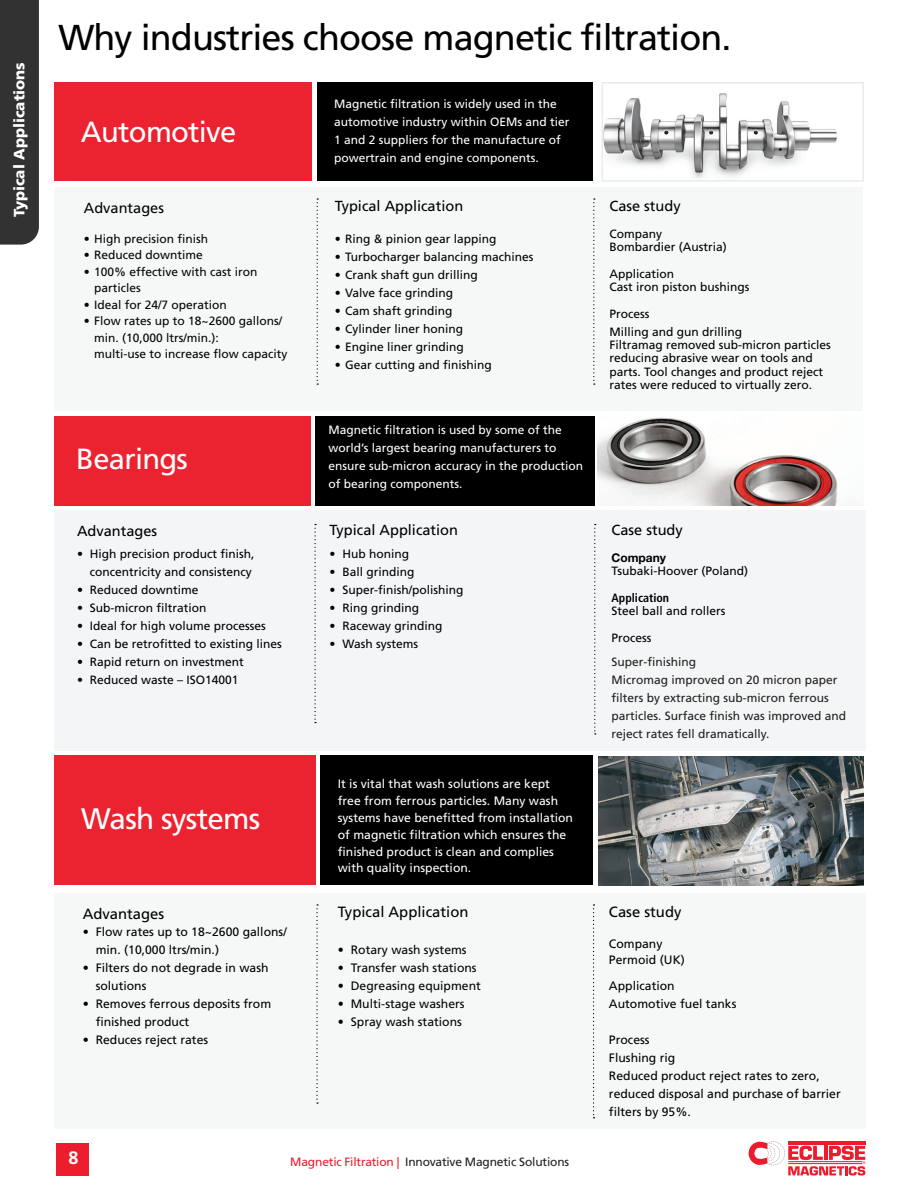
<style>
.page{position:relative;width:918px;height:1188px;background:#fff}
.page>*{position:absolute;margin:0;border:0;box-sizing:border-box;transform-origin:0 0}
.t1{font:36px "Frutiger";letter-spacing:-.025em;color:#000001}
.t2{font:29.7px "Frutiger";letter-spacing:-.025em;color:#fff}
.t3{font:29.1px "Frutiger";letter-spacing:-.025em;color:#fff}
.t4{font:700 18px "Frutiger";color:#fff}
.t5{font:900 15px "Frutiger";color:#fff}
.t6{font:14.85px "Frutiger";color:#000002}
.t7{font:14.55px "Frutiger";color:#000002}
.t8{font:14.55px "Frutiger";color:#000001}
.t9{font:14.55px "Frutiger";color:#040503}
.t10{font:12.15px/16.8px "Frutiger";color:#fff}
.t11{font:12.15px/18px "Frutiger";color:#000002}
.t12{font:12.15px/18px "Frutiger";color:#000001}
.t13{font:12.15px "Frutiger";color:#040503}
.t14{font:12px/13.4px "Frutiger";color:#000001}
.t15{font:12px/18px "Frutiger";color:#000002;text-align:right}
.t16{font:12px/18px "Frutiger";color:#fff}
.t17{font:12px/18px "Frutiger";color:#231f20}
.t18{font:12px/16.5px "Frutiger";color:#040503}
.t19{font:700 condensed 12px "Frutiger";color:#000002}
.t20{font:700 12px "Helvetica Neue";color:#000002}
.s1{color:#ee1b2c}
</style>
<div class="page">
<svg style="left:749px;top:1142px;width:116px;height:34px"></svg>
<div style="left:56px;top:1143px;width:33px;height:33px;background:#ee1d2d"></div>
<div style="left:54px;top:416px;width:256px;height:89px;background:#eb2230"></div>
<div style="left:316px;top:416px;width:279px;height:89px;background:#000001"></div>
<div style="left:54px;top:511px;width:811px;height:240px;background:#f4f5f6"></div>
<svg style="left:314px;top:524px;width:2px;height:199px"></svg>
<svg style="left:594px;top:524px;width:2px;height:211px"></svg>
<img style="left:598px;top:417px;width:261px;height:88px">
<div style="left:54px;top:755px;width:261px;height:130px;background:#eb2230"></div>
<div style="left:320px;top:755px;width:273px;height:130px;background:#000001"></div>
<div style="left:54px;top:893px;width:811px;height:236px;background:#f6f8f8"></div>
<svg style="left:316px;top:904px;width:2px;height:200px"></svg>
<svg style="left:593px;top:904px;width:2px;height:214px"></svg>
<img style="left:598px;top:756px;width:266px;height:130px">
<div style="left:0;top:0;width:39px;height:245px;background:#313231"></div>
<div style="left:54px;top:83px;width:257px;height:98px;background:#eb2230"></div>
<div style="left:317px;top:83px;width:275px;height:98px;background:#000001"></div>
<div style="left:55px;top:187px;width:808px;height:223px;background:#f6f8f8"></div>
<svg style="left:317px;top:198px;width:1px;height:187px"></svg>
<svg style="left:593px;top:198px;width:2px;height:187px"></svg>
<img style="left:605px;top:93px;width:232px;height:86px">
<div style="left:602px;top:82px;width:262px;height:100px;border:2px solid #ebebeb"></div>
<p class="t5" style="left:10px;top:217px;width:157px;rotate:-90deg">Typical Applications</p>
<h1 class="t1" style="left:58px;top:17px;width:675px">Why industries choose magnetic filtration.</h1>
<h3 class="t3" style="left:81px;top:114px;width:157px">Automotive</h3>
<p class="t9" style="left:84px;top:199px;width:82px">Advantages</p>
<p class="t18" style="left:84px;top:231px;width:126px">• High precision finish</p>
<p class="t18" style="left:84px;top:247px;width:121px">• Reduced downtime</p>
<p class="t18" style="left:94px;top:264px;width:165px;text-indent:-10px">• 100% effective with cast iron particles</p>
<p class="t18" style="left:84px;top:297px;width:145px">• Ideal for 24/7 operation</p>
<p class="t18" style="left:94px;top:313px;width:195px;text-indent:-10px">• Flow rates up to 18~2600 gallons/ min. (10,000 ltrs/min.):<br>multi-use to increase flow capacity</p>
<h3 class="t3" style="left:76px;top:442px;width:113px">Bearings</h3>
<p class="t7" style="left:77px;top:523px;width:82px">Advantages</p>
<p class="t15" style="left:77px;top:545px;width:179px">• High precision product finish, concentricity and consistency</p>
<p class="t15" style="left:77px;top:581px;width:123px">• Reduced downtime</p>
<p class="t15" style="left:77px;top:599px;width:131px">• Sub-micron filtration</p>
<p class="t15" style="left:77px;top:617px;width:190px">• Ideal for high volume processes</p>
<p class="t15" style="left:77px;top:635px;width:206px">• Can be retrofitted to existing lines</p>
<p class="t15" style="left:77px;top:653px;width:168px">• Rapid return on investment</p>
<p class="t15" style="left:77px;top:671px;width:163px">• Reduced waste – ISO14001</p>
<h2 class="t2" style="left:81px;top:802px;width:181px">Wash systems</h2>
<p class="t6" style="left:83px;top:905px;width:83px">Advantages</p>
<p class="t11" style="left:96px;top:923px;width:193px;text-indent:-13px">• Flow rates up to 18~2600 gallons/ min. (10,000 ltrs/min.)</p>
<p class="t11" style="left:96px;top:959px;width:174px;text-indent:-13px">• Filters do not degrade in wash solutions</p>
<p class="t11" style="left:96px;top:995px;width:177px;text-indent:-13px">• Removes ferrous deposits from finished product</p>
<p class="t11" style="left:83px;top:1031px;width:127px">• Reduces reject rates</p>
<p class="t16" style="left:334px;top:95px;width:237px">Magnetic filtration is widely used in the automotive industry within OEMs and tier 1 and 2 suppliers for the manufacture of powertrain and engine components.</p>
<p class="t8" style="left:335px;top:198px;width:130px">Typical Application</p>
<p class="t14" style="left:335px;top:232px;width:163px">• Ring &amp; pinion gear lapping</p>
<p class="t14" style="left:335px;top:250px;width:200px">• Turbocharger balancing machines</p>
<p class="t14" style="left:335px;top:268px;width:145px">• Crank shaft gun drilling</p>
<p class="t14" style="left:335px;top:286px;width:120px">• Valve face grinding</p>
<p class="t14" style="left:335px;top:304px;width:119px">• Cam shaft grinding</p>
<p class="t14" style="left:335px;top:322px;width:130px">• Cylinder liner honing</p>
<p class="t14" style="left:335px;top:340px;width:131px">• Engine liner grinding</p>
<p class="t14" style="left:335px;top:358px;width:159px">• Gear cutting and finishing</p>
<p class="t16" style="left:328px;top:421px;width:256px">Magnetic filtration is used by some of the world’s largest bearing manufacturers to ensure sub-micron accuracy in the production of bearing components.</p>
<p class="t7" style="left:330px;top:521px;width:130px">Typical Application</p>
<p class="t15" style="left:330px;top:545px;width:81px">• Hub honing</p>
<p class="t15" style="left:330px;top:563px;width:86px">• Ball grinding</p>
<p class="t15" style="left:330px;top:581px;width:135px">• Super-finish/polishing</p>
<p class="t15" style="left:330px;top:599px;width:91px">• Ring grinding</p>
<p class="t15" style="left:330px;top:617px;width:114px">• Raceway grinding</p>
<p class="t15" style="left:330px;top:635px;width:90px">• Wash systems</p>
<p class="t10" style="left:338px;top:776px;width:237px">It is vital that wash solutions are kept free from ferrous particles. Many wash systems have benefitted from installation of magnetic filtration which ensures the finished product is clean and complies with quality inspection.</p>
<p class="t6" style="left:338px;top:903px;width:132px">Typical Application</p>
<p class="t13" style="left:338px;top:943px;width:130px">• Rotary wash systems</p>
<p class="t13" style="left:338px;top:961px;width:140px">• Transfer wash stations</p>
<p class="t13" style="left:338px;top:979px;width:145px">• Degreasing equipment</p>
<p class="t13" style="left:338px;top:997px;width:128px">• Multi-stage washers</p>
<p class="t13" style="left:338px;top:1015px;width:126px">• Spray wash stations</p>
<h3 class="t4" style="left:69px;top:1147px;width:12px">8</h3>
<p class="t17" style="left:290px;top:1153px;width:281px"><span class="s1">Magnetic Filtration |</span> Innovative Magnetic Solutions</p>
<p class="t8" style="left:609px;top:198px;width:73px">Case study</p>
<p class="t14" style="left:609px;top:227px;width:119px">Company<br>Bombardier (Austria)</p>
<p class="t14" style="left:609px;top:267px;width:142px">Application<br>Cast iron piston bushings</p>
<p class="t14" style="left:609px;top:305px;width:134px;line-height:17.5px">Process<br>Milling and gun drilling</p>
<p class="t14" style="left:609px;top:338px;width:223px">Filtramag removed sub-micron particles reducing abrasive wear on tools and parts. Tool changes and product reject rates were reduced to virtually zero.</p>
<p class="t7" style="left:612px;top:521px;width:73px">Case study</p>
<p class="t20" style="left:612px;top:548px;width:56px">Company</p>
<p class="t15" style="left:612px;top:562px;width:138px">Tsubaki-Hoover (Poland)</p>
<p class="t19" style="left:612px;top:591px;width:59px">Application</p>
<p class="t15" style="left:612px;top:602px;width:116px">Steel ball and rollers</p>
<p class="t14" style="left:612px;top:631px;width:42px">Process</p>
<p class="t17" style="left:612px;top:653px;width:236px">Super-finishing<br>Micromag improved on 20 micron paper filters by extracting sub-micron ferrous particles. Surface finish was improved and reject rates fell dramatically.</p>
<p class="t6" style="left:609px;top:903px;width:74px">Case study</p>
<p class="t12" style="left:609px;top:935px;width:77px;line-height:16.8px">Company<br>Permoid (UK)</p>
<p class="t12" style="left:609px;top:977px;width:129px">Application<br>Automotive fuel tanks</p>
<p class="t12" style="left:609px;top:1031px;width:233px">Process<br>Flushing rig<br>Reduced product reject rates to zero, reduced disposal and purchase of barrier filters by 95%.</p>
</div>
